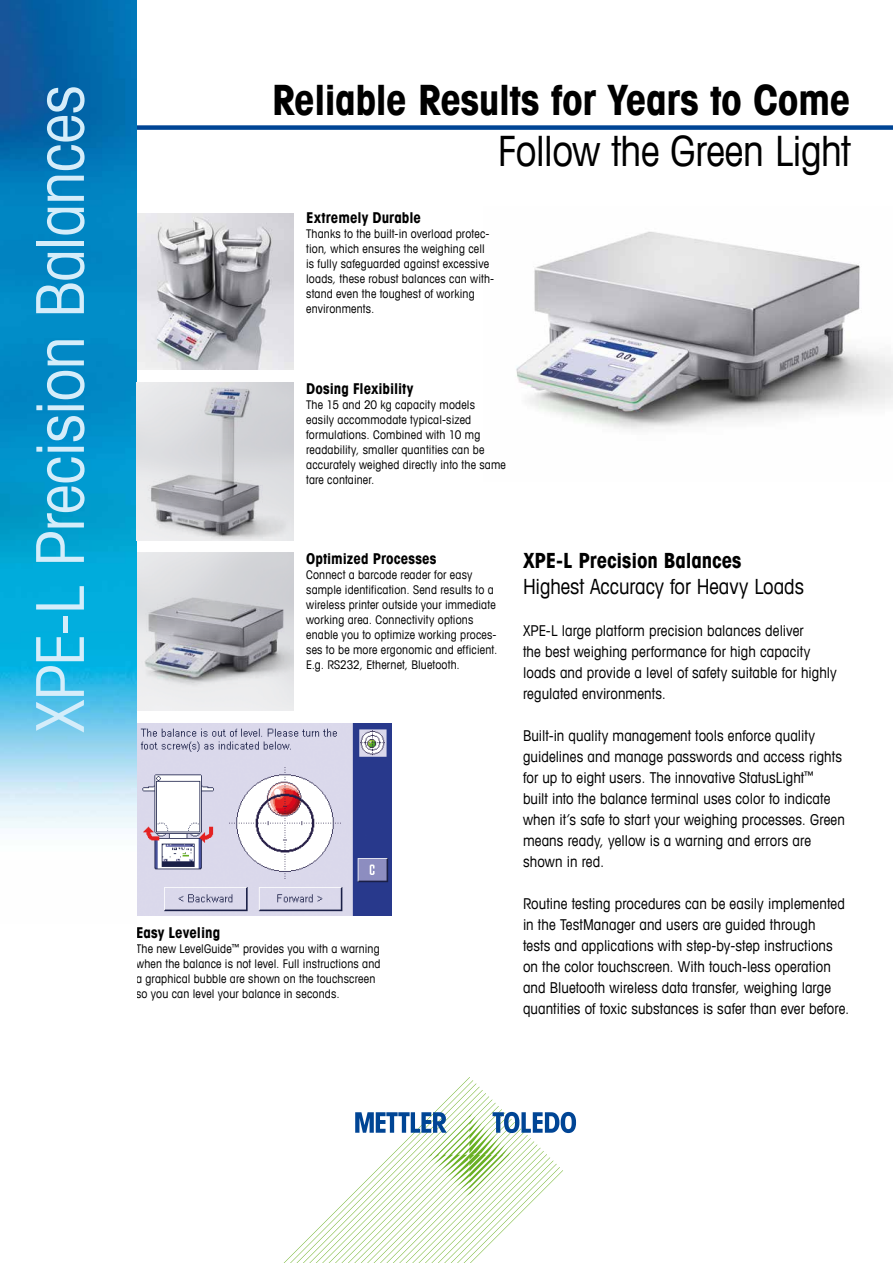
<style>
.page{position:relative;width:893px;height:1263px;background:#fff}
.page>*{position:absolute;margin:0;border:0;box-sizing:border-box;transform-origin:0 0}
.t1{font:condensed 66px "Avant Garde Com";letter-spacing:-.015em;color:#d5edfa}
.t2{font:700 condensed 42px "Avant Garde Com";letter-spacing:-.015em;color:#000}
.t3{font:condensed 42px "Avant Garde Com";letter-spacing:-.015em;color:#000}
.t4{font:condensed 21px "Avant Garde Com";letter-spacing:-.005em;color:#000}
.t5{font:700 condensed 21px "Avant Garde Com";letter-spacing:-.005em;color:#000}
.t6{font:condensed 15px/21px "Avant Garde Com";letter-spacing:.005em;color:#000}
.t7{font:700 condensed 15px "Avant Garde Com";color:#000}
.t8{font:condensed 12px/15px "Avant Garde Com";letter-spacing:.015em;color:#000}
</style>
<div class="page">
<div style="left:111px;top:125px;width:782px;height:5px;background:#004595"></div>
<svg style="left:283px;top:1077px;width:293px;height:186px"></svg>
<img style="left:516px;top:231px;width:377px;height:199px">
<img style="left:136px;top:723px;width:255px;height:192px">
<img style="left:136px;top:213px;width:157px;height:157px">
<img style="left:136px;top:553px;width:157px;height:157px">
<img style="left:0;top:0;width:136px;height:828px">
<img style="left:136px;top:383px;width:158px;height:157px">
<h1 class="t1" style="left:19px;top:733px;width:649px;rotate:-90deg">XPE-L Precision Balances</h1>
<h2 class="t2" style="left:272px;top:73px;width:580px">Reliable Results for Years to Come</h2>
<h2 class="t3" style="left:498px;top:125px;width:354px">Follow the Green Light</h2>
<p class="t7" style="left:306px;top:208px;width:116px">Extremely Durable</p>
<p class="t8" style="left:306px;top:226px;width:190px">Thanks to the built-in overload protec&shy;tion, which ensures the weighing cell is fully safeguarded against excessive loads, these robust balances can with&shy;stand even the toughest of working environments.</p>
<p class="t7" style="left:306px;top:379px;width:109px">Dosing Flexibility</p>
<p class="t8" style="left:306px;top:396px;width:201px">The 15 and 20 kg capacity models easily accommodate typical-sized formulations. Combined with 10 mg readability, smaller quantities can be accurately weighed directly into the same tare container.</p>
<p class="t7" style="left:306px;top:549px;width:132px">Optimized Processes</p>
<p class="t8" style="left:306px;top:567px;width:193px">Connect a barcode reader for easy sample identification. Send results to a wireless printer outside your immediate working area. Connectivity options enable you to optimize working proces&shy;ses to be more ergonomic and efficient.<br>E.g. RS232, Ethernet, Bluetooth.</p>
<p class="t7" style="left:136px;top:923px;width:86px">Easy Leveling</p>
<p class="t8" style="left:136px;top:941px;width:246px">The new LevelGuide<sup>™</sup> provides you with a warning when the balance is not level. Full instructions and a graphical bubble are shown on the touchscreen so you can level your balance in seconds.</p>
<h3 class="t5" style="left:523px;top:547px;width:220px">XPE-L Precision Balances</h3>
<h3 class="t4" style="left:523px;top:573px;width:283px">Highest Accuracy for Heavy Loads</h3>
<p class="t6" style="left:523px;top:620px;width:315px">XPE-L large platform precision balances deliver<br>the best weighing performance for high capacity loads and provide a level of safety suitable for highly regulated environments.</p>
<p class="t6" style="left:523px;top:725px;width:323px">Built-in quality management tools enforce quality guidelines and manage passwords and access rights for up to eight users. The innovative StatusLight<sup>™<br></sup>built into the balance terminal uses color to indicate when it’s safe to start your weighing processes. Green means ready, yellow is a warning and errors are shown in red.</p>
<p class="t6" style="left:523px;top:893px;width:328px">Routine testing procedures can be easily implemented in the TestManager and users are guided through<br>tests and applications with step-by-step instructions on the color touchscreen. With touch-less operation and Bluetooth wireless data transfer, weighing large quantities of toxic substances is safer than ever before.</p>
</div>
